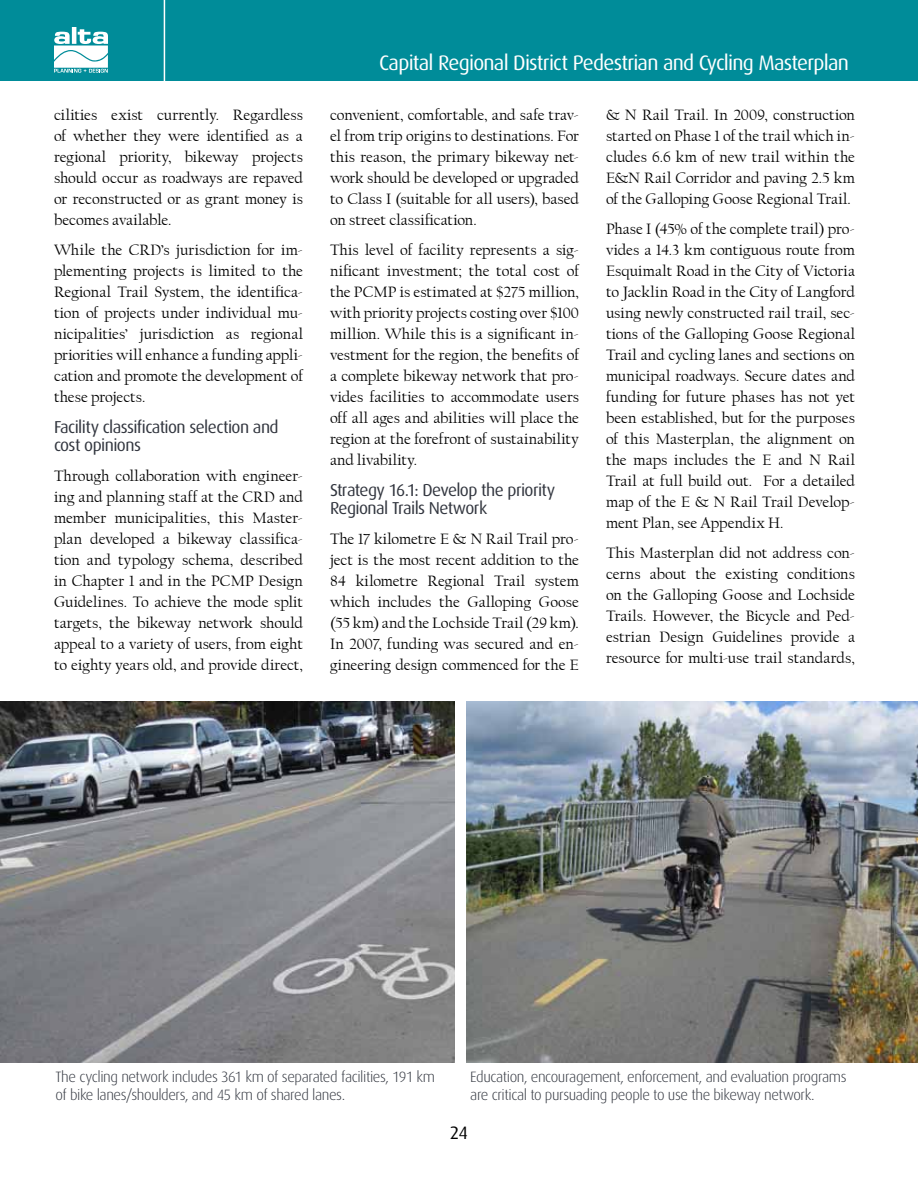
<style>
.page{position:relative;width:918px;height:1188px;background:#fff}
.page>*{position:absolute;margin:0;border:0;box-sizing:border-box;transform-origin:0 0}
.t1{font:21px "Dax OT";letter-spacing:-.035em;color:#fff}
.t2{font:18px "Dax OT";color:#000}
.t3{font:17.25px/18px "Dax OT";letter-spacing:-.035em;color:#32363f}
.t4{font:15.75px/21px "Californian FB";color:#000;text-align:justify}
.t5{font:300 15px/18px "Dax OT";letter-spacing:-.03em;color:#32363f}
</style>
<div class="page">
<div style="left:0;top:0;width:918px;height:81px;background:#008c99"></div>
<svg style="left:54px;top:27px;width:54px;height:46px"></svg>
<hr style="left:164px;top:0;width:1px;height:94px;background:#fff">
<img style="left:467px;top:701px;width:451px;height:362px">
<img style="left:0;top:701px;width:454px;height:362px">
<p class="t4" style="left:54px;top:104px;width:251px">cilities exist currently. Regardless of whether they were identified as a regional priority, bikeway projects should occur as roadways are repaved or reconstructed or as grant money is becomes available.</p>
<p class="t4" style="left:54px;top:239px;width:251px">While the CRD’s jurisdiction for im&shy;plementing projects is limited to the Regional Trail System, the identifica&shy;tion of projects under individual mu&shy;nicipalities’ jurisdiction as regional priorities will enhance a funding appli&shy;cation and promote the development of these projects.</p>
<p class="t3" style="left:54px;top:415px;width:226px">Facility classification selection and cost opinions</p>
<p class="t4" style="left:54px;top:466px;width:251px">Through collaboration with engineer&shy;ing and planning staff at the CRD and member municipalities, this Master&shy;plan developed a bikeway classifica&shy;tion and typology schema, described in Chapter 1 and in the PCMP Design Guidelines. To achieve the mode split targets, the bikeway network should appeal to a variety of users, from eight to eighty years old, and provide direct,</p>
<h1 class="t1" style="left:379px;top:43px;width:471px">Capital Regional District Pedestrian and Cycling Masterplan</h1>
<p class="t4" style="left:330px;top:104px;width:251px">convenient, comfortable, and safe trav&shy;el from trip origins to destinations. For this reason, the primary bikeway net&shy;work should be developed or upgraded to Class I (suitable for all users), based on street classification.</p>
<p class="t4" style="left:330px;top:239px;width:251px">This level of facility represents a sig&shy;nificant investment; the total cost of the PCMP is estimated at $275 million, with priority projects costing over $100 million. While this is a significant in&shy;vestment for the region, the benefits of a complete bikeway network that pro&shy;vides facilities to accommodate users off all ages and abilities will place the region at the forefront of sustainability and livability.</p>
<p class="t3" style="left:330px;top:478px;width:227px">Strategy 16.1: Develop the priority<br>Regional Trails Network</p>
<p class="t4" style="left:330px;top:529px;width:251px">The 17 kilometre E &amp; N Rail Trail pro&shy;ject is the most recent addition to the 84 kilometre Regional Trail system which includes the Galloping Goose (55 km) and the Lochside Trail (29 km).<br>In 2007, funding was secured and en&shy;gineering design commenced for the E</p>
<p class="t4" style="left:606px;top:104px;width:251px">&amp; N Rail Trail. In 2009, construction started on Phase 1 of the trail which in&shy;cludes 6.6 km of new trail within the E&amp;N Rail Corridor and paving 2.5 km of the Galloping Goose Regional Trail.</p>
<p class="t4" style="left:606px;top:218px;width:251px">Phase I (45% of the complete trail) pro&shy;vides a 14.3 km contiguous route from Esquimalt Road in the City of Victoria to Jacklin Road in the City of Langford using newly constructed rail trail, sec&shy;tions of the Galloping Goose Regional Trail and cycling lanes and sections on municipal roadways. Secure dates and funding for future phases has not yet been established, but for the purposes of this Masterplan, the alignment on the maps includes the E and N Rail Trail at full build out. For a detailed map of the E &amp; N Rail Trail Develop&shy;ment Plan, see Appendix H.</p>
<p class="t4" style="left:606px;top:542px;width:251px">This Masterplan did not address con&shy;cerns about the existing conditions on the Galloping Goose and Lochside Trails. However, the Bicycle and Ped&shy;estrian Design Guidelines provide a resource for multi-use trail standards,</p>
<p class="t5" style="left:56px;top:1065px;width:381px">The cycling network includes 361 km of separated facilities, 191 km of bike lanes/shoulders, and 45 km of shared lanes.</p>
<p class="t5" style="left:470px;top:1065px;width:378px">Education, encouragement, enforcement, and evaluation programs are critical to pursuading people to use the bikeway network.</p>
<p class="t2" style="left:450px;top:1115px;width:20px">24</p>
</div>
